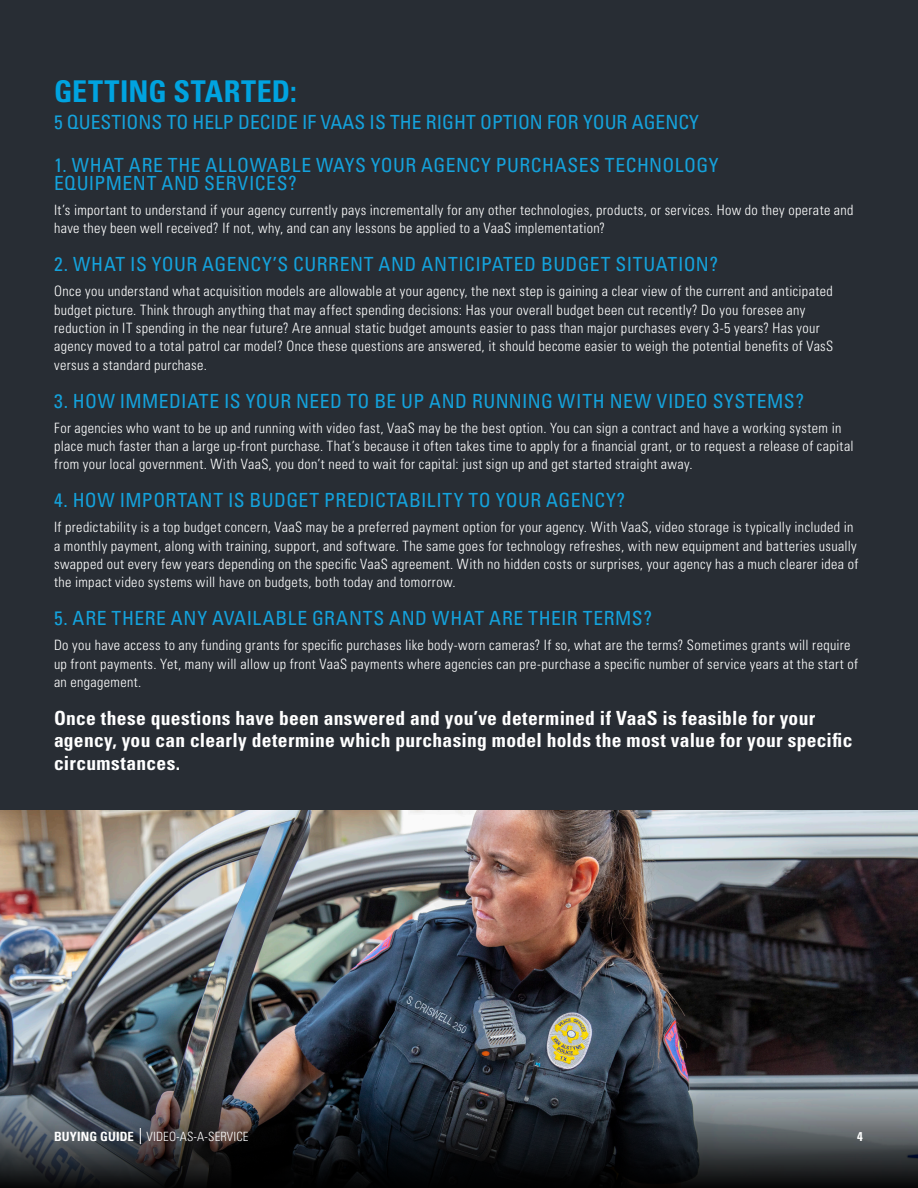
<style>
.page{position:relative;width:918px;height:1188px;background:#fff}
.page>*{position:absolute;margin:0;border:0;box-sizing:border-box;transform-origin:0 0}
.Body_Text{font:700 condensed 30px "Univers LT Std";letter-spacing:.02em;color:#00a3e0}
.Body_Text-2{font:condensed 19.5px/18.3px "Univers LT Std";letter-spacing:.02em;color:#14a2dc}
.Body_Text-3{font:700 condensed 19.5px/22.5px "Univers LT Std";letter-spacing:.015em;color:#fff}
.Body_Text-4{font:condensed 19.5px "Univers LT Std";color:#14a2dc}
.Body_Text-5{font:300 condensed 14.25px/18.3px "Univers LT Std";letter-spacing:.025em;color:#fff}
.t1{font:300 condensed 12.75px "Univers LT Std";letter-spacing:.01em;color:#fff}
.t2{font:700 condensed 12.75px "Univers LT Std";color:#fff}
.s1{font-weight:700}
</style>
<div class="page">
<img style="left:0;top:810px;width:918px;height:265px">
<div style="left:0;top:0;width:918px;height:810px;background:#282d34"></div>
<svg style="left:0;top:1075px;width:918px;height:113px;background:#313539"></svg>
<svg style="left:140px;top:1128px;width:1px;height:16px"></svg>
<p class="Body_Text" style="left:54px;top:73px;width:244px">GETTING STARTED:</p>
<p class="Body_Text-4" style="left:54px;top:110px;width:646px">5 QUESTIONS TO HELP DECIDE IF VAAS IS THE RIGHT OPTION FOR YOUR AGENCY</p>
<p class="Body_Text-2" style="left:54px;top:155px;width:666px">1. WHAT ARE THE ALLOWABLE WAYS YOUR AGENCY PURCHASES TECHNOLOGY<br>EQUIPMENT AND SERVICES?</p>
<p class="Body_Text-5" style="left:54px;top:201px;width:801px">It’s important to understand if your agency currently pays incrementally for any other technologies, products, or services. How do they operate and have they been well received? If not, why, and can any lessons be applied to a VaaS implementation?</p>
<p class="Body_Text-2" style="left:54px;top:255px;width:665px">2. WHAT IS YOUR AGENCY’S CURRENT AND ANTICIPATED BUDGET SITUATION?</p>
<p class="Body_Text-5" style="left:54px;top:282px;width:781px">Once you understand what acquisition models are allowable at your agency, the next step is gaining a clear view of the current and anticipated budget picture. Think through anything that may affect spending decisions: Has your overall budget been cut recently? Do you foresee any reduction in IT spending in the near future? Are annual static budget amounts easier to pass than major purchases every 3-5 years? Has your agency moved to a total patrol car model? Once these questions are answered, it should become easier to weigh the potential benefits of VasS versus a standard purchase.</p>
<p class="Body_Text-2" style="left:54px;top:391px;width:751px">3. HOW IMMEDIATE IS YOUR NEED TO BE UP AND RUNNING WITH NEW VIDEO SYSTEMS?</p>
<p class="Body_Text-5" style="left:54px;top:418px;width:801px">For agencies who want to be up and running with video fast, VaaS may be the best option. You can sign a contract and have a working system in place much faster than a large up-front purchase. That’s because it often takes time to apply for a financial grant, or to request a release of capital from your local government. With VaaS, you don’t need to wait for capital: just sign up and get started straight away.</p>
<p class="Body_Text-2" style="left:54px;top:491px;width:573px">4. HOW IMPORTANT IS BUDGET PREDICTABILITY TO YOUR AGENCY?</p>
<p class="Body_Text-5" style="left:54px;top:518px;width:806px">If predictability is a top budget concern, VaaS may be a preferred payment option for your agency. With VaaS, video storage is typically included in a monthly payment, along with training, support, and software. The same goes for technology refreshes, with new equipment and batteries usually swapped out every few years depending on the specific VaaS agreement. With no hidden costs or surprises, your agency has a much clearer idea of the impact video systems will have on budgets, both today and tomorrow.</p>
<p class="Body_Text-2" style="left:54px;top:609px;width:600px">5. ARE THERE ANY AVAILABLE GRANTS AND WHAT ARE THEIR TERMS?</p>
<p class="Body_Text-5" style="left:54px;top:636px;width:806px">Do you have access to any funding grants for specific purchases like body-worn cameras? If so, what are the terms? Sometimes grants will require up front payments. Yet, many will allow up front VaaS payments where agencies can pre-purchase a specific number of service years at the start of an engagement.</p>
<p class="Body_Text-3" style="left:54px;top:707px;width:800px">Once these questions have been answered and you’ve determined if VaaS is feasible for your agency, you can clearly determine which purchasing model holds the most value for your specific circumstances.</p>
<p class="t1" style="left:54px;top:1129px;width:196px"><span class="s1">BUYING GUIDE</span> VIDEO-AS-A-SERVICE</p>
<p class="t2" style="left:857px;top:1129px;width:7px">4</p>
</div>
